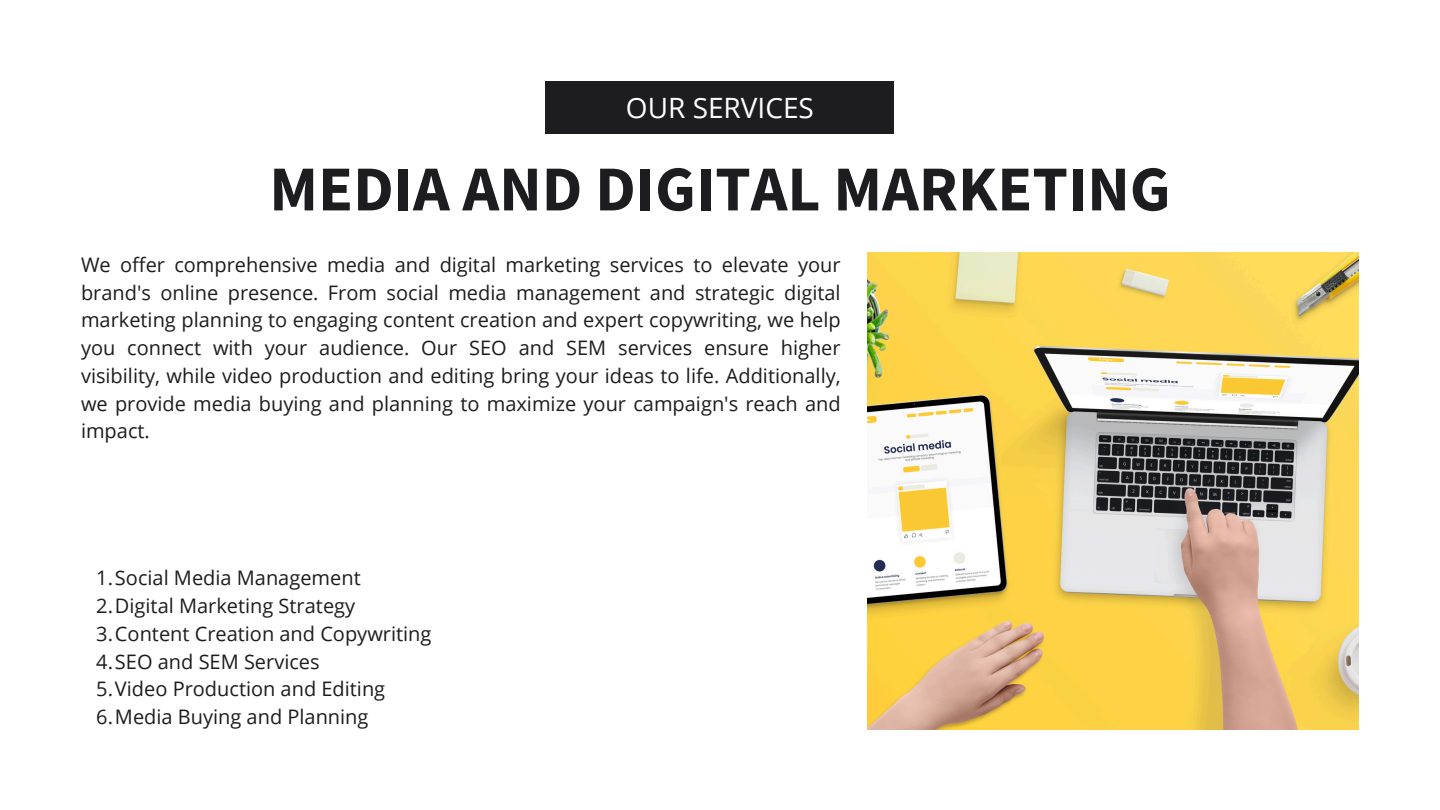
<style>
.page{position:relative;width:1440px;height:810px;background:#fff}
.page>*{position:absolute;margin:0;border:0;box-sizing:border-box;transform-origin:0 0}
.t1{font:700 64px "Source Sans Pro";color:#1d1d1f}
.t2{font:28px "Open Sans";color:#fff}
.t3{font:20px/27.8px "Open Sans";color:#1d1d1f;text-align:justify}
</style>
<div class="page">
<img style="left:868px;top:253px;width:491px;height:476px">
<div style="left:546px;top:81px;width:348px;height:52px;background:#1d1d1f"></div>
<h2 class="t2" style="left:626px;top:88px;width:190px">OUR SERVICES</h2>
<h1 class="t1" style="left:269px;top:147px;width:903px">MEDIA AND DIGITAL MARKETING</h1>
<p class="t3" style="left:81px;top:250px;width:761px">We offer comprehensive media and digital marketing services to elevate your brand's online presence. From social media management and strategic digital marketing planning to engaging content creation and expert copywriting, we help you connect with your audience. Our SEO and SEM services ensure higher visibility, while video production and editing bring your ideas to life. Additionally, we provide media buying and planning to maximize your campaign's reach and impact.</p>
<p class="t3" style="left:96px;top:564px;width:266px">1.Social Media Management</p>
<p class="t3" style="left:96px;top:592px;width:260px">2.Digital Marketing Strategy</p>
<p class="t3" style="left:96px;top:619px;width:337px">3.Content Creation and Copywriting</p>
<p class="t3" style="left:96px;top:647px;width:225px">4.SEO and SEM Services</p>
<p class="t3" style="left:96px;top:675px;width:290px">5.Video Production and Editing</p>
<p class="t3" style="left:96px;top:703px;width:274px">6.Media Buying and Planning</p>
</div>
